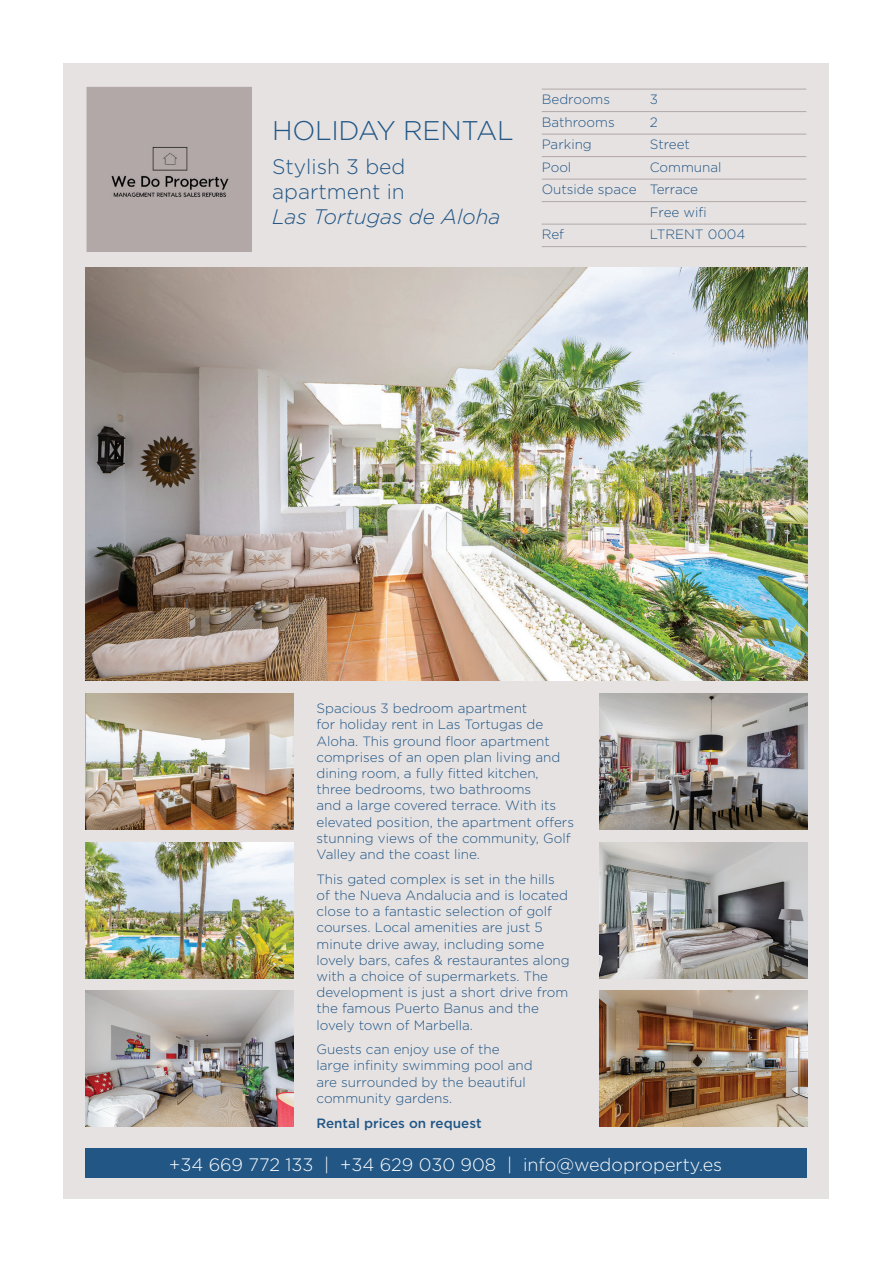
<style>
.page{position:relative;width:893px;height:1263px;background:#fff}
.page>*{position:absolute;margin:0;border:0;box-sizing:border-box;transform-origin:0 0}
.t1{font:300 27px "Gotham";letter-spacing:-.01em;color:#215685}
.t2{font:300 21px/25.2px "Gotham";color:#215685}
.t3{font:italic 300 21px "Gotham";color:#215685}
.t4{font:300 18px "Gotham";color:#fff}
.t5{font:300 13.5px/16.2px "Gotham";color:#215685}
.t6{font:500 13.5px "Gotham";color:#215685}
</style>
<div class="page">
<div style="left:64px;top:64px;width:765px;height:1135px;background:#e6e2e2"></div>
<div style="left:86px;top:87px;width:166px;height:165px;background:#b2a8a8"></div>
<img style="left:85px;top:268px;width:723px;height:412px">
<img style="left:85px;top:991px;width:208px;height:136px">
<img style="left:600px;top:991px;width:208px;height:136px">
<img style="left:85px;top:842px;width:208px;height:136px">
<img style="left:600px;top:842px;width:208px;height:136px">
<img style="left:85px;top:693px;width:208px;height:136px">
<img style="left:600px;top:693px;width:208px;height:136px">
<div style="left:85px;top:1149px;width:721px;height:29px;background:#215685"></div>
<hr style="left:542px;top:89px;width:264px;height:1px;background:#b2a8a8">
<hr style="left:542px;top:111px;width:264px;height:1px;background:#b2a8a8">
<hr style="left:542px;top:134px;width:264px;height:1px;background:#b2a8a8">
<hr style="left:542px;top:156px;width:264px;height:1px;background:#b2a8a8">
<hr style="left:542px;top:179px;width:264px;height:1px;background:#b2a8a8">
<hr style="left:542px;top:201px;width:264px;height:1px;background:#b2a8a8">
<hr style="left:542px;top:224px;width:264px;height:1px;background:#b2a8a8">
<hr style="left:542px;top:246px;width:264px;height:1px;background:#b2a8a8">
<h1 class="t1" style="left:272px;top:114px;width:243px">HOLIDAY RENTAL</h1>
<h2 class="t2" style="left:272px;top:153px;width:135px">Stylish 3 bed apartment in</h2>
<h2 class="t3" style="left:272px;top:204px;width:230px">Las Tortugas de Aloha</h2>
<p class="t5" style="left:542px;top:91px;width:70px">Bedrooms</p>
<p class="t5" style="left:650px;top:91px;width:10px">3</p>
<p class="t5" style="left:542px;top:114px;width:74px">Bathrooms</p>
<p class="t5" style="left:650px;top:114px;width:9px">2</p>
<p class="t5" style="left:542px;top:136px;width:52px">Parking</p>
<p class="t5" style="left:650px;top:136px;width:42px">Street</p>
<p class="t5" style="left:542px;top:159px;width:31px">Pool</p>
<p class="t5" style="left:650px;top:159px;width:73px">Communal</p>
<p class="t5" style="left:542px;top:181px;width:158px">Outside space Terrace</p>
<p class="t5" style="left:650px;top:204px;width:58px">Free wifi</p>
<p class="t5" style="left:542px;top:226px;width:24px">Ref</p>
<p class="t5" style="left:650px;top:226px;width:97px">LTRENT 0004</p>
<p class="t5" style="left:316px;top:700px;width:259px">Spacious 3 bedroom apartment<br>for holiday rent in Las Tortugas de Aloha. This ground floor apartment comprises of an open plan living and dining room, a fully fitted kitchen, three bedrooms, two bathrooms<br>and a large covered terrace. With its elevated position, the apartment offers stunning views of the community, Golf Valley and the coast line.</p>
<p class="t5" style="left:316px;top:870px;width:255px">This gated complex is set in the hills of the Nueva Andalucia and is located close to a fantastic selection of golf courses. Local amenities are just 5 minute drive away, including some lovely bars, cafes &amp; restaurantes along with a choice of supermarkets. The development is just a short drive from the famous Puerto Banus and the lovely town of Marbella.</p>
<p class="t5" style="left:316px;top:1041px;width:218px">Guests can enjoy use of the large infinity swimming pool and are surrounded by the beautiful community gardens.</p>
<p class="t6" style="left:316px;top:1114px;width:167px">Rental prices on request</p>
<h3 class="t4" style="left:169px;top:1153px;width:555px">+34 669 772 133 | +34 629 030 908 | info@wedoproperty.es</h3>
</div>
